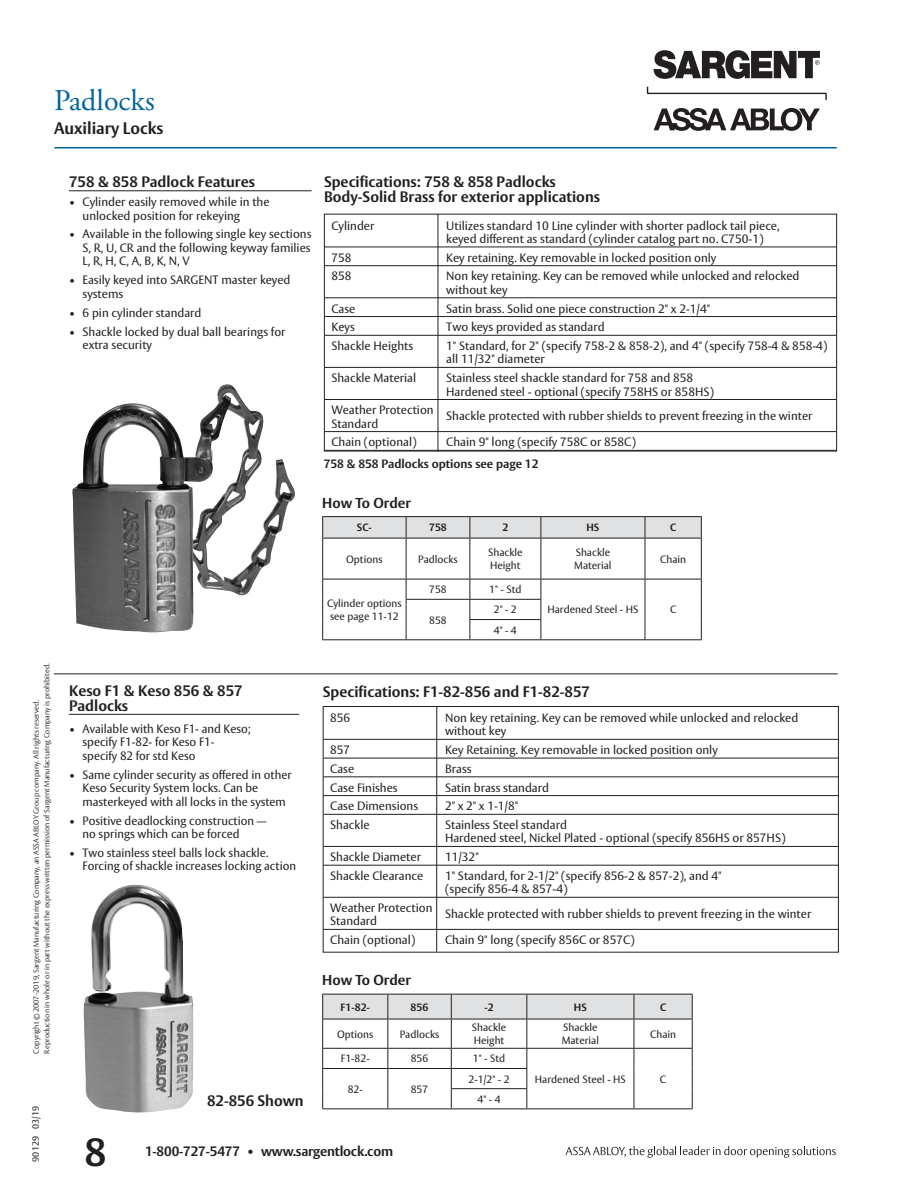
<style>
.page{position:relative;width:918px;height:1188px;background:#fff}
.page>*{position:absolute;margin:0;border:0;box-sizing:border-box;transform-origin:0 0}
.t1{font:700 39px "ASSA Vesta";color:#231f20}
.t2{font:30px "Adobe Garamond Pro";color:#00649d}
.t3{font:700 16.5px "ASSA Vesta";color:#231f20}
.t4{font:700 15px/15px "ASSA Vesta";color:#231f20}
.t5{font:700 14.25px "ASSA Vesta";color:#231f20}
.t6{font:700 13.5px "ASSA Vesta";letter-spacing:-.015em;color:#231f20}
.t7{font:12px/13.5px "ASSA Vesta";color:#231f20}
.t8{font:700 12px "ASSA Vesta";color:#231f20}
.t9{font:10.5px/12.6px "ASSA Vesta";color:#231f20}
.t10{font:700 10.5px "ASSA Vesta";color:#231f20}
.t11{font:9px "ASSA Vesta";color:#231f20}
.t12{font:300 7.5px/10.5px "ASSA Vesta";color:#231f20}
</style>
<div class="page">
<svg style="left:647px;top:87px;width:180px;height:13px"></svg>
<svg style="left:654px;top:108px;width:166px;height:23px"></svg>
<svg style="left:654px;top:50px;width:166px;height:29px"></svg>
<svg style="left:566px;top:1146px;width:270px;height:12px"></svg>
<hr style="left:54px;top:147px;width:783px;height:1px;background:#00649d">
<img style="left:83px;top:885px;width:111px;height:228px">
<svg style="left:322px;top:213px;width:517px;height:740px"></svg>
<hr style="left:69px;top:714px;width:230px;height:1px;background:#231f20">
<hr style="left:54px;top:674px;width:784px;height:1px;background:#231f20">
<hr style="left:69px;top:190px;width:243px;height:1px;background:#231f20">
<hr style="left:322px;top:516px;width:84px;height:1px;background:#231f20">
<hr style="left:406px;top:516px;width:64px;height:1px;background:#231f20">
<hr style="left:470px;top:516px;width:71px;height:1px;background:#231f20">
<hr style="left:541px;top:516px;width:104px;height:1px;background:#231f20">
<hr style="left:645px;top:516px;width:57px;height:1px;background:#231f20">
<svg style="left:322px;top:517px;width:380px;height:123px"></svg>
<hr style="left:469px;top:619px;width:72px;height:1px;background:#231f20">
<hr style="left:470px;top:639px;width:71px;height:1px;background:#231f20">
<svg style="left:322px;top:994px;width:371px;height:115px"></svg>
<hr style="left:451px;top:1088px;width:76px;height:1px;background:#231f20">
<hr style="left:451px;top:1108px;width:76px;height:1px;background:#231f20">
<img style="left:72px;top:384px;width:223px;height:249px">
<h2 class="t2" style="left:54px;top:89px;width:102px">Padlocks</h2>
<h3 class="t3" style="left:54px;top:121px;width:111px">Auxiliary Locks</h3>
<p class="t4" style="left:69px;top:175px;width:187px">758 &amp; 858 Padlock Features</p>
<p class="t7" style="left:83px;top:196px;width:189px;text-indent:-14px">• Cylinder easily removed while in the unlocked position for rekeying</p>
<p class="t7" style="left:83px;top:228px;width:230px;text-align:justify;text-indent:-14px">• Available in the following single key sections S, R, U, CR and the following keyway families L, R, H, C, A, B, K, N, V</p>
<p class="t7" style="left:83px;top:274px;width:209px;text-indent:-14px">• Easily keyed into SARGENT master keyed systems</p>
<p class="t7" style="left:69px;top:307px;width:134px">• 6 pin cylinder standard</p>
<p class="t7" style="left:83px;top:326px;width:205px;text-indent:-14px">• Shackle locked by dual ball bearings for extra security</p>
<p class="t4" style="left:324px;top:176px;width:278px">Specifications: 758 &amp; 858 Padlocks<br>Body-Solid Brass for exterior applications</p>
<p class="t7" style="left:331px;top:220px;width:45px">Cylinder</p>
<p class="t7" style="left:446px;top:220px;width:335px">Utilizes standard 10 Line cylinder with shorter padlock tail piece, keyed different as standard (cylinder catalog part no. C750-1)</p>
<p class="t7" style="left:331px;top:252px;width:22px">758</p>
<p class="t7" style="left:446px;top:252px;width:272px">Key retaining. Key removable in locked position only</p>
<p class="t7" style="left:331px;top:270px;width:22px">858</p>
<p class="t7" style="left:446px;top:270px;width:355px">Non key retaining. Key can be removed while unlocked and relocked without key</p>
<p class="t7" style="left:331px;top:303px;width:26px">Case</p>
<p class="t7" style="left:446px;top:303px;width:266px">Satin brass. Solid one piece construction 2" x 2-1/4"</p>
<p class="t7" style="left:331px;top:321px;width:25px">Keys</p>
<p class="t7" style="left:446px;top:321px;width:160px">Two keys provided as standard</p>
<p class="t7" style="left:331px;top:340px;width:83px">Shackle Heights</p>
<p class="t7" style="left:446px;top:340px;width:383px">1" Standard, for 2" (specify 758-2 &amp; 858-2), and 4" (specify 758-4 &amp; 858-4) all 11/32" diameter</p>
<p class="t7" style="left:331px;top:372px;width:86px">Shackle Material</p>
<p class="t7" style="left:446px;top:372px;width:269px">Stainless steel shackle standard for 758 and 858<br>Hardened steel - optional (specify 758HS or 858HS)</p>
<p class="t7" style="left:331px;top:404px;width:104px">Weather Protection</p>
<p class="t7" style="left:446px;top:410px;width:368px">Shackle protected with rubber shields to prevent freezing in the winter</p>
<p class="t7" style="left:331px;top:415px;width:87px;line-height:18.8px">Standard<br>Chain (optional)</p>
<p class="t7" style="left:446px;top:436px;width:191px">Chain 9" long (specify 758C or 858C)</p>
<p class="t8" style="left:324px;top:459px;width:216px">758 &amp; 858 Padlocks options see page 12</p>
<p class="t5" style="left:322px;top:497px;width:90px">How To Order</p>
<p class="t10" style="left:357px;top:523px;width:16px">SC-</p>
<p class="t10" style="left:429px;top:523px;width:19px">758</p>
<p class="t10" style="left:502px;top:523px;width:7px">2</p>
<p class="t10" style="left:586px;top:523px;width:14px">HS</p>
<p class="t10" style="left:670px;top:523px;width:8px">C</p>
<p class="t9" style="left:346px;top:553px;width:38px">Options</p>
<p class="t9" style="left:418px;top:553px;width:41px">Padlocks</p>
<p class="t9" style="left:488px;top:547px;width:36px">Shackle<br>Height</p>
<p class="t9" style="left:574px;top:547px;width:39px">Shackle<br>Material</p>
<p class="t9" style="left:660px;top:553px;width:27px">Chain</p>
<p class="t9" style="left:327px;top:598px;width:76px">Cylinder options see page 11-12</p>
<p class="t9" style="left:429px;top:584px;width:19px">758</p>
<p class="t9" style="left:489px;top:584px;width:34px">1" - Std</p>
<p class="t9" style="left:547px;top:604px;width:92px">Hardened Steel - HS</p>
<p class="t9" style="left:670px;top:604px;width:8px">C</p>
<p class="t9" style="left:429px;top:614px;width:19px">858</p>
<p class="t9" style="left:494px;top:600px;width:24px;line-height:20.2px">2" - 2<br>4" - 4</p>
<p class="t12" style="left:32px;top:1054px;width:391px;rotate:-90deg">Copyright © 2007-2019, Sargent Manufacturing Company, an ASSA ABLOY Group company. All rights reserved.<br>Reproduction in whole or in part without the express written permission of Sargent Manufacturing Company is prohibited.</p>
<p class="t11" style="left:32px;top:1162px;width:57px;rotate:-90deg">90129 03/19</p>
<p class="t4" style="left:69px;top:684px;width:175px">Keso F1 &amp; Keso 856 &amp; 857<br>Padlocks</p>
<p class="t7" style="left:83px;top:723px;width:170px;text-indent:-14px">• Available with Keso F1- and Keso; specify F1-82- for Keso F1- specify 82 for std Keso</p>
<p class="t7" style="left:83px;top:769px;width:211px;text-indent:-13px">• Same cylinder security as offered in other<br>Keso Security System locks. Can be masterkeyed with all locks in the system</p>
<p class="t7" style="left:83px;top:815px;width:185px;text-indent:-13px">• Positive deadlocking construction — no springs which can be forced</p>
<p class="t7" style="left:83px;top:847px;width:215px;text-indent:-13px">• Two stainless steel balls lock shackle.<br>Forcing of shackle increases locking action</p>
<p class="t4" style="left:207px;top:1094px;width:98px">82-856 Shown</p>
<p class="t4" style="left:323px;top:685px;width:269px">Specifications: F1-82-856 and F1-82-857</p>
<p class="t7" style="left:330px;top:712px;width:22px">856</p>
<p class="t7" style="left:445px;top:712px;width:355px">Non key retaining. Key can be removed while unlocked and relocked without key</p>
<p class="t7" style="left:330px;top:744px;width:22px">857</p>
<p class="t7" style="left:445px;top:744px;width:274px">Key Retaining. Key removable in locked position only</p>
<p class="t7" style="left:330px;top:763px;width:26px">Case</p>
<p class="t7" style="left:445px;top:763px;width:28px">Brass</p>
<p class="t7" style="left:330px;top:782px;width:69px">Case Finishes</p>
<p class="t7" style="left:445px;top:782px;width:106px">Satin brass standard</p>
<p class="t7" style="left:330px;top:800px;width:89px">Case Dimensions</p>
<p class="t7" style="left:445px;top:800px;width:75px">2" x 2" x 1-1/8"</p>
<p class="t7" style="left:330px;top:819px;width:41px">Shackle</p>
<p class="t7" style="left:445px;top:819px;width:342px">Stainless Steel standard<br>Hardened steel, Nickel Plated - optional (specify 856HS or 857HS)</p>
<p class="t7" style="left:330px;top:851px;width:92px">Shackle Diameter</p>
<p class="t7" style="left:445px;top:851px;width:35px">11/32"</p>
<p class="t7" style="left:330px;top:870px;width:95px">Shackle Clearance</p>
<p class="t7" style="left:445px;top:870px;width:278px">1" Standard, for 2-1/2" (specify 856-2 &amp; 857-2), and 4" (specify 856-4 &amp; 857-4)</p>
<p class="t7" style="left:330px;top:902px;width:104px">Weather Protection</p>
<p class="t7" style="left:445px;top:908px;width:368px">Shackle protected with rubber shields to prevent freezing in the winter</p>
<p class="t7" style="left:330px;top:913px;width:87px;line-height:18.8px">Standard<br>Chain (optional)</p>
<p class="t7" style="left:445px;top:934px;width:191px">Chain 9" long (specify 856C or 857C)</p>
<p class="t5" style="left:322px;top:973px;width:90px">How To Order</p>
<p class="t10" style="left:341px;top:1002px;width:31px">F1-82-</p>
<p class="t10" style="left:411px;top:1002px;width:19px">856</p>
<p class="t10" style="left:484px;top:1002px;width:11px">-2</p>
<p class="t10" style="left:574px;top:1002px;width:14px">HS</p>
<p class="t10" style="left:660px;top:1002px;width:8px">C</p>
<p class="t9" style="left:337px;top:1029px;width:38px">Options</p>
<p class="t9" style="left:400px;top:1029px;width:41px">Padlocks</p>
<p class="t9" style="left:472px;top:1022px;width:36px">Shackle<br>Height</p>
<p class="t9" style="left:562px;top:1022px;width:39px">Shackle<br>Material</p>
<p class="t9" style="left:650px;top:1029px;width:27px">Chain</p>
<p class="t9" style="left:341px;top:1053px;width:30px">F1-82-</p>
<p class="t9" style="left:411px;top:1053px;width:19px">856</p>
<p class="t9" style="left:473px;top:1053px;width:34px">1" - Std</p>
<p class="t9" style="left:535px;top:1073px;width:92px">Hardened Steel - HS</p>
<p class="t9" style="left:660px;top:1073px;width:8px">C</p>
<p class="t9" style="left:348px;top:1084px;width:17px">82-</p>
<p class="t9" style="left:411px;top:1084px;width:19px">857</p>
<p class="t9" style="left:468px;top:1070px;width:43px;line-height:20.2px;text-align:center">2-1/2" - 2<br>4" - 4</p>
<h1 class="t1" style="left:84px;top:1136px;width:24px">8</h1>
<p class="t6" style="left:145px;top:1145px;width:250px">1-800-727-5477 • www.sargentlock.com</p>
</div>
